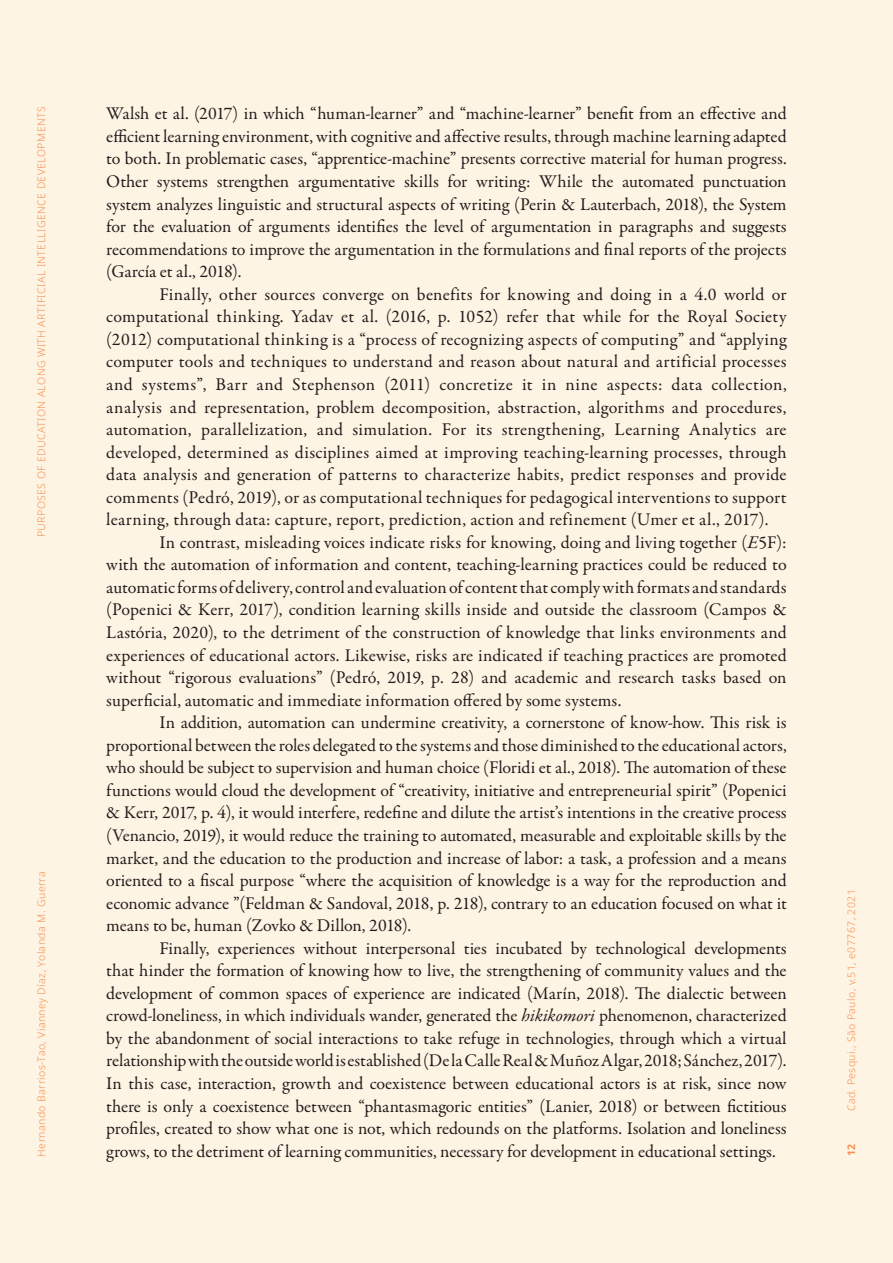
<style>
.page{position:relative;width:893px;height:1263px;background:#fef4e4}
.page>*{position:absolute;margin:0;border:0;box-sizing:border-box;transform-origin:0 0}
.Texto{font:18px/22.5px "Garamond Premr Pro";color:#231f20;text-align:justify}
.t1{font:300 10.5px "Noto Sans";letter-spacing:.04em;color:#f7975c}
.t2{font:700 10.5px "Noto Sans";color:#f7975c}
.s1{font-style:italic}
</style>
<div class="page">
<p class="t1" style="left:34px;top:537px;width:433px;rotate:-90deg">PURPOSES OF EDUCATION ALONG WITH ARTIFICIAL INTELLIGENCE DEVELOPMENTS</p>
<p class="t1" style="left:34px;top:1157px;width:286px;rotate:-90deg">Hernando Barrios-Tao, Vianney Díaz, Yolanda M. Guerra</p>
<p class="Texto" style="left:106px;top:103px;width:682px">Walsh et al. (2017) in which “human-learner” and “machine-learner” benefit from an effective and efficient learning environment, with cognitive and affective results, through machine learning adapted to both. In problematic cases, “apprentice-machine” presents corrective material for human progress.<br>Other systems strengthen argumentative skills for writing: While the automated punctuation system analyzes linguistic and structural aspects of writing (Perin &amp; Lauterbach, 2018), the System for the evaluation of arguments identifies the level of argumentation in paragraphs and suggests recommendations to improve the argumentation in the formulations and final reports of the projects (García et al., 2018).</p>
<p class="Texto" style="left:106px;top:283px;width:682px;text-indent:53px">Finally, other sources converge on benefits for knowing and doing in a 4.0 world or computational thinking. Yadav et al. (2016, p. 1052) refer that while for the Royal Society (2012) computational thinking is a “process of recognizing aspects of computing” and “applying computer tools and techniques to understand and reason about natural and artificial processes and systems”, Barr and Stephenson (2011) concretize it in nine aspects: data collection, analysis and representation, problem decomposition, abstraction, algorithms and procedures, automation, parallelization, and simulation. For its strengthening, Learning Analytics are developed, determined as disciplines aimed at improving teaching-learning processes, through data analysis and generation of patterns to characterize habits, predict responses and provide comments (Pedró, 2019), or as computational techniques for pedagogical interventions to support learning, through data: capture, report, prediction, action and refinement (Umer et al., 2017).</p>
<p class="Texto" style="left:106px;top:531px;width:682px;text-indent:53px">In contrast, misleading voices indicate risks for knowing, doing and living together (<span class="s1">E</span>5F): with the automation of information and content, teaching-learning practices could be reduced to automatic forms of delivery, control and evaluation of content that comply with formats and standards (Popenici &amp; Kerr, 2017), condition learning skills inside and outside the classroom (Campos &amp; Lastória, 2020), to the detriment of the construction of knowledge that links environments and experiences of educational actors. Likewise, risks are indicated if teaching practices are promoted without “rigorous evaluations” (Pedró, 2019, p. 28) and academic and research tasks based on superficial, automatic and immediate information offered by some systems.</p>
<p class="Texto" style="left:106px;top:712px;width:682px;text-indent:53px">In addition, automation can undermine creativity, a cornerstone of know-how. This risk is proportional between the roles delegated to the systems and those diminished to the educational actors, who should be subject to supervision and human choice (Floridi et al., 2018). The automation of these functions would cloud the development of “creativity, initiative and entrepreneurial spirit” (Popenici &amp; Kerr, 2017, p. 4), it would interfere, redefine and dilute the artist’s intentions in the creative process (Venancio, 2019), it would reduce the training to automated, measurable and exploitable skills by the market, and the education to the production and increase of labor: a task, a profession and a means oriented to a fiscal purpose “where the acquisition of knowledge is a way for the reproduction and economic advance ”(Feldman &amp; Sandoval, 2018, p. 218), contrary to an education focused on what it means to be, human (Zovko &amp; Dillon, 2018).</p>
<p class="Texto" style="left:106px;top:937px;width:682px;text-indent:53px">Finally, experiences without interpersonal ties incubated by technological developments that hinder the formation of knowing how to live, the strengthening of community values and the development of common spaces of experience are indicated (Marín, 2018). The dialectic between crowd-loneliness, in which individuals wander, generated the <span class="s1">hikikomori</span> phenomenon, characterized by the abandonment of social interactions to take refuge in technologies, through which a virtual relationship with the outside world is established (De la Calle Real &amp; Muñoz Algar, 2018; Sánchez, 2017).<br>In this case, interaction, growth and coexistence between educational actors is at risk, since now there is only a coexistence between “phantasmagoric entities” (Lanier, 2018) or between fictitious profiles, created to show what one is not, which redounds on the platforms. Isolation and loneliness grows, to the detriment of learning communities, necessary for development in educational settings.</p>
<p class="t1" style="left:844px;top:1111px;width:224px;rotate:-90deg">Cad. Pesqui., São Paulo, v.51, e07767, 2021</p>
<p class="t2" style="left:844px;top:1155px;width:14px;rotate:-90deg">12</p>
</div>
